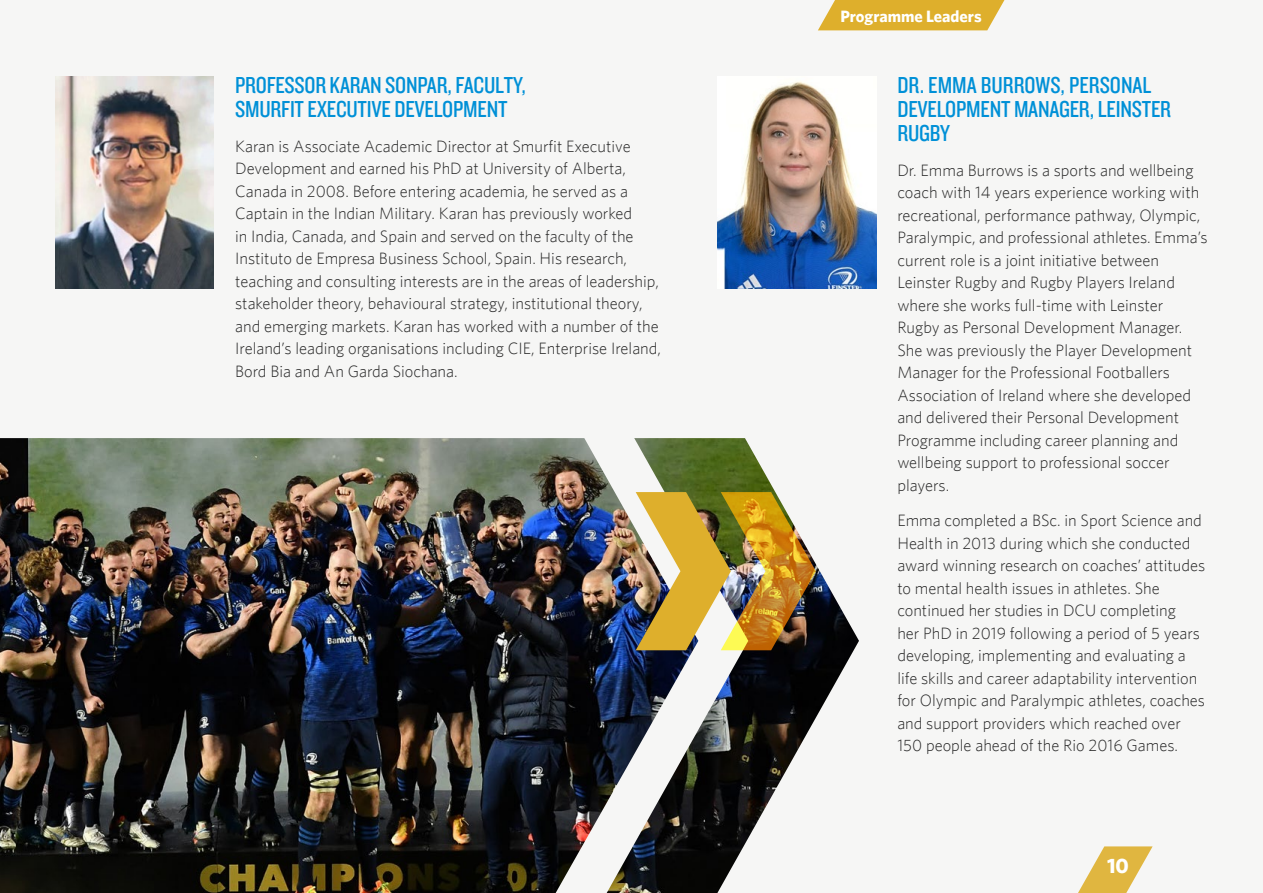
<style>
.page{position:relative;width:1263px;height:893px;background:#f6f6f5}
.page>*{position:absolute;margin:0;border:0;box-sizing:border-box;transform-origin:0 0}
.second_heads{font:24px/24px "Knockout HTF29 Junior Liteweight";letter-spacing:-.01em;color:#0090d7}
.Body{font:700 21px "Whitney";color:#fff}
.Body-2{font:300 16.5px/22.5px "Whitney";color:#262626}
.Body-3{font:700 16.5px "Whitney";color:#fff}
</style>
<div class="page">
<svg style="left:1078px;top:846px;width:74px;height:47px"></svg>
<img style="left:718px;top:82px;width:158px;height:207px">
<img style="left:0;top:438px;width:859px;height:455px">
<img style="left:636px;top:492px;width:180px;height:158px">
<svg style="left:818px;top:0;width:186px;height:30px;background:#e0b53d"></svg>
<img style="left:55px;top:77px;width:159px;height:212px">
<p class="second_heads" style="left:235px;top:73px;width:292px">PROFESSOR KARAN SONPAR, FACULTY,<br>SMURFIT EXECUTIVE DEVELOPMENT</p>
<p class="Body-2" style="left:235px;top:135px;width:427px">Karan is Associate Academic Director at Smurfit Executive Development and earned his PhD at University of Alberta, Canada in 2008. Before entering academia, he served as a Captain in the Indian Military. Karan has previously worked<br>in India, Canada, and Spain and served on the faculty of the Instituto de Empresa Business School, Spain. His research, teaching and consulting interests are in the areas of leadership, stakeholder theory, behavioural strategy, institutional theory, and emerging markets. Karan has worked with a number of the Ireland’s leading organisations including CIE, Enterprise Ireland, Bord Bia and An Garda Siochana.</p>
<p class="Body-3" style="left:840px;top:6px;width:143px">Programme Leaders</p>
<p class="second_heads" style="left:897px;top:73px;width:275px">DR. EMMA BURROWS, PERSONAL<br>DEVELOPMENT MANAGER, LEINSTER<br>RUGBY</p>
<p class="Body-2" style="left:897px;top:159px;width:312px">Dr. Emma Burrows is a sports and wellbeing coach with 14 years experience working with recreational, performance pathway, Olympic, Paralympic, and professional athletes. Emma’s current role is a joint initiative between Leinster Rugby and Rugby Players Ireland where she works full-time with Leinster Rugby as Personal Development Manager.<br>She was previously the Player Development Manager for the Professional Footballers Association of Ireland where she developed and delivered their Personal Development Programme including career planning and wellbeing support to professional soccer players.</p>
<p class="Body-2" style="left:897px;top:509px;width:309px">Emma completed a BSc. in Sport Science and Health in 2013 during which she conducted award winning research on coaches’ attitudes to mental health issues in athletes. She continued her studies in DCU completing<br>her PhD in 2019 following a period of 5 years developing, implementing and evaluating a life skills and career adaptability intervention for Olympic and Paralympic athletes, coaches and support providers which reached over 150 people ahead of the Rio 2016 Games.</p>
<p class="Body" style="left:1107px;top:853px;width:23px">10</p>
</div>
